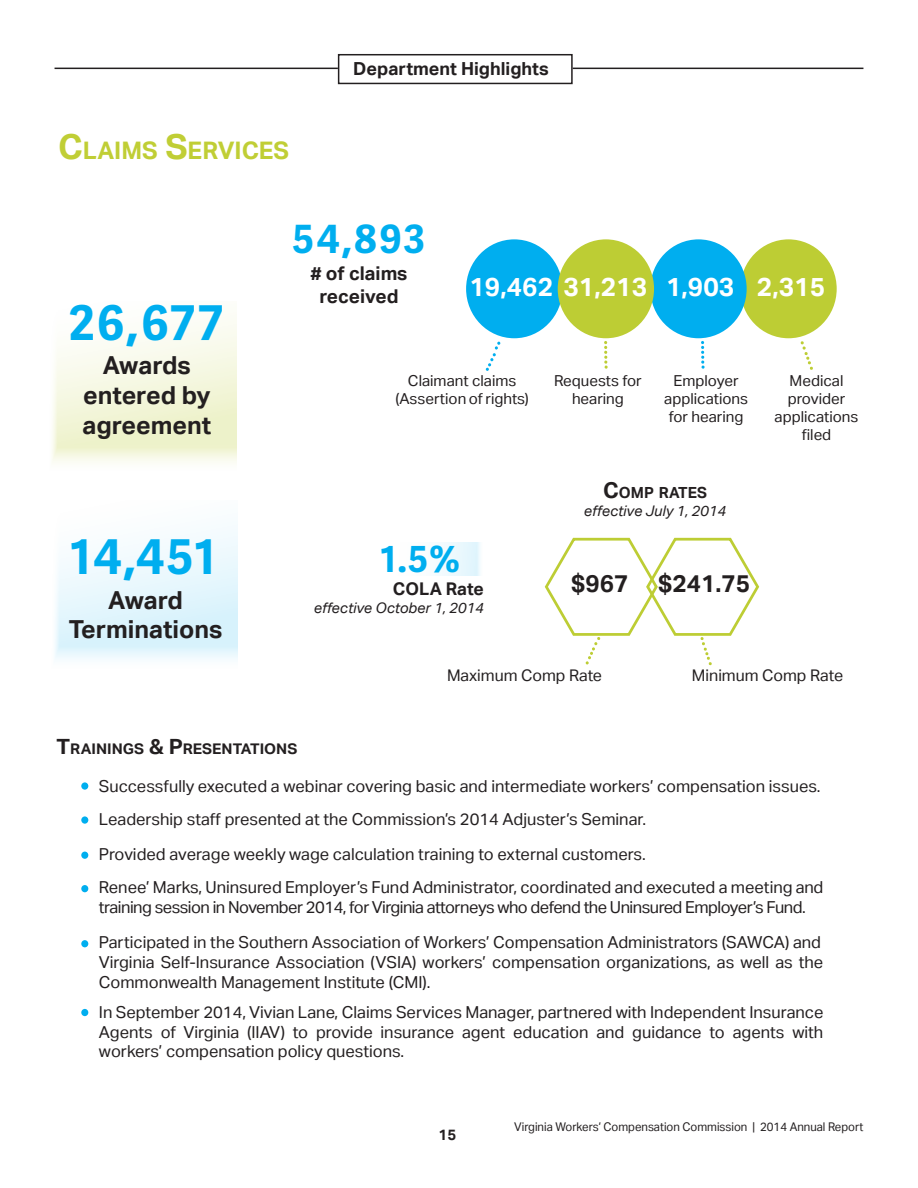
<style>
.page{position:relative;width:918px;height:1188px;background:#fff}
.page>*{position:absolute;margin:0;border:0;box-sizing:border-box;transform-origin:0 0}
.t1{font:700 48px "Adelle Sans";color:#00aeef}
.t2{font:700 39px "Adelle Sans";color:#00aeef}
.t3{font:700 36px "Adelle Sans";color:#00aeef}
.t4{font:700 33px "Aktiv Grotesk";color:#fff}
.t5{font:700 26.1px "Aktiv Grotesk";color:#fff}
.t6{font:700 24.9px/29.8px "Aktiv Grotesk";color:#231f20}
.t7{font:700 24.3px "Aktiv Grotesk";color:#231f20}
.t8{font:700 24.15px "Aktiv Grotesk";color:#c0ce35}
.t9{font:700 19.05px "Aktiv Grotesk";color:#231f20}
.t10{font:700 18px "Aktiv Grotesk";color:#231f20}
.t11{font:700 17.55px "Aktiv Grotesk";color:#231f20}
.t12{font:16.5px/19.8px "Aktiv Grotesk";color:#231f20}
.t13{font:16.5px "Aktiv Grotesk";letter-spacing:-.03em;color:#231f20}
.t14{font:16.05px "Aktiv Grotesk";color:#231f20}
.t15{font:700 15.3px "Aktiv Grotesk";color:#231f20}
.t16{font:15.15px/18.1px "Aktiv Grotesk";color:#231f20;text-align:center}
.t17{font:700 15px "Aktiv Grotesk";color:#231f20}
.t18{font:700 14.7px "Aktiv Grotesk";color:#231f20;scale:1.05 1}
.t19{font:italic 14.55px "Aktiv Grotesk";color:#231f20}
.t20{font:12px "Aktiv Grotesk";color:#231f20;scale:.95 1}
.s1{font-size:34.5px}
.s2{font-size:21.9px}
.s3{font-size:21px}
</style>
<div class="page">
<svg style="left:52px;top:317px;width:185px;height:146px"></svg>
<div style="left:740px;top:239px;width:97px;height:99px;background:#bdcd34;border-radius:50%"></div>
<div style="left:466px;top:239px;width:96px;height:99px;background:#00aeef;border-radius:50%"></div>
<div style="left:650px;top:239px;width:97px;height:99px;background:#00aeef;border-radius:50%"></div>
<div style="left:558px;top:239px;width:96px;height:99px;background:#bdcd34;border-radius:50%"></div>
<div style="left:379px;top:542px;width:105px;height:34px;background:linear-gradient(to right,#fff,#e5f6fd)"></div>
<div style="left:81px;top:782px;width:7px;height:8px;background:#00aeef;border-radius:50%"></div>
<svg style="left:701px;top:341px;width:4px;height:28px"></svg>
<svg style="left:486px;top:342px;width:14px;height:29px"></svg>
<svg style="left:544px;top:537px;width:216px;height:128px"></svg>
<svg style="left:800px;top:341px;width:13px;height:29px"></svg>
<svg style="left:604px;top:341px;width:4px;height:28px"></svg>
<svg style="left:55px;top:528px;width:183px;height:132px"></svg>
<div style="left:81px;top:816px;width:7px;height:8px;background:#00aeef;border-radius:50%"></div>
<div style="left:81px;top:852px;width:7px;height:7px;background:#00aeef;border-radius:50%"></div>
<div style="left:81px;top:885px;width:7px;height:7px;background:#00aeef;border-radius:50%"></div>
<div style="left:81px;top:940px;width:7px;height:7px;background:#00aeef;border-radius:50%"></div>
<div style="left:81px;top:1009px;width:7px;height:7px;background:#00aeef;border-radius:50%"></div>
<hr style="left:573px;top:68px;width:290px;height:1px;background:#231f20">
<hr style="left:55px;top:68px;width:283px;height:1px;background:#231f20">
<div style="left:338px;top:54px;width:235px;height:30px;border:2px solid #231f20"></div>
<p class="t8" style="left:58px;top:135px;width:232px"><span class="s1">C</span>LAIMS <span class="s1">S</span>ERVICES</p>
<p class="t10" style="left:353px;top:57px;width:197px">Department Highlights</p>
<p class="t1" style="left:69px;top:287px;width:156px">26,677</p>
<p class="t6" style="left:103px;top:350px;width:90px">Awards</p>
<p class="t6" style="left:82px;top:380px;width:130px">entered by agreement</p>
<p class="t1" style="left:70px;top:521px;width:147px">14,451</p>
<p class="t6" style="left:108px;top:585px;width:76px">Award</p>
<p class="t6" style="left:69px;top:614px;width:155px">Terminations</p>
<p class="t2" style="left:292px;top:211px;width:134px">54,893</p>
<p class="t9" style="left:310px;top:261px;width:99px"># of claims</p>
<p class="t9" style="left:319px;top:284px;width:81px">received</p>
<p class="t5" style="left:469px;top:271px;width:179px">19,462 31,213</p>
<p class="t4" style="left:568px;top:269px;width:80px">5555</p>
<p class="t5" style="left:666px;top:270px;width:70px">1,903</p>
<p class="t5" style="left:757px;top:271px;width:70px">2,315</p>
<p class="t16" style="left:408px;top:371px;width:110px">Claimant claims</p>
<p class="t16" style="left:395px;top:389px;width:135px">(Assertion of rights)</p>
<p class="t3" style="left:380px;top:533px;width:81px">1.5%</p>
<p class="t11" style="left:393px;top:578px;width:92px">COLA Rate</p>
<p class="t19" style="left:314px;top:599px;width:172px">effective October 1, 2014</p>
<p class="t16" style="left:554px;top:371px;width:89px">Requests for hearing</p>
<p class="t16" style="left:674px;top:371px;width:67px">Employer</p>
<p class="t16" style="left:664px;top:389px;width:85px">applications</p>
<p class="t16" style="left:669px;top:407px;width:76px">for hearing</p>
<p class="t15" style="left:603px;top:483px;width:105px"><span class="s2">C</span>OMP RATES</p>
<p class="t19" style="left:584px;top:502px;width:144px">effective July 1, 2014</p>
<p class="t7" style="left:571px;top:568px;width:59px">$967</p>
<p class="t7" style="left:658px;top:568px;width:94px">$241.75</p>
<p class="t16" style="left:788px;top:371px;width:59px;text-align:left">Medical provider</p>
<p class="t16" style="left:775px;top:407px;width:85px">applications filed</p>
<p class="t14" style="left:447px;top:666px;width:157px">Maximum Comp Rate</p>
<p class="t14" style="left:692px;top:666px;width:153px">Minimum Comp Rate</p>
<p class="t18" style="left:57px;top:740px;width:231px"><span class="s3">T</span>RAININGS <span class="s3">&amp; P</span>RESENTATIONS</p>
<p class="t12" style="left:99px;top:776px;width:723px">Successfully executed a webinar covering basic and intermediate workers’ compensation issues.</p>
<p class="t12" style="left:99px;top:809px;width:549px">Leadership staff presented at the Commission’s 2014 Adjuster’s Seminar.</p>
<p class="t12" style="left:99px;top:844px;width:548px">Provided average weekly wage calculation training to external customers.</p>
<p class="t12" style="left:99px;top:877px;width:726px">Renee’ Marks, Uninsured Employer’s Fund Administrator, coordinated and executed a meeting and</p>
<p class="t13" style="left:99px;top:897px;width:708px">training session in November 2014, for Virginia attorneys who defend the Uninsured Employer’s Fund.</p>
<p class="t12" style="left:99px;top:932px;width:724px">Participated in the Southern Association of Workers’ Compensation Administrators (SAWCA) and</p>
<p class="t12" style="left:99px;top:952px;width:726px">Virginia Self-Insurance Association (VSIA) workers’ compensation organizations, as well as the<br>Commonwealth Management Institute (CMI).</p>
<p class="t12" style="left:99px;top:1002px;width:726px">In September 2014, Vivian Lane, Claims Services Manager, partnered with Independent Insurance</p>
<p class="t12" style="left:99px;top:1022px;width:726px">Agents of Virginia (IIAV) to provide insurance agent education and guidance to agents with</p>
<p class="t12" style="left:99px;top:1042px;width:307px">workers’ compensation policy questions.</p>
<p class="t17" style="left:439px;top:1125px;width:19px">15</p>
<p class="t20" style="left:514px;top:1120px;width:369px">Virginia Workers’ Compensation Commission | 2014 Annual Report</p>
</div>
